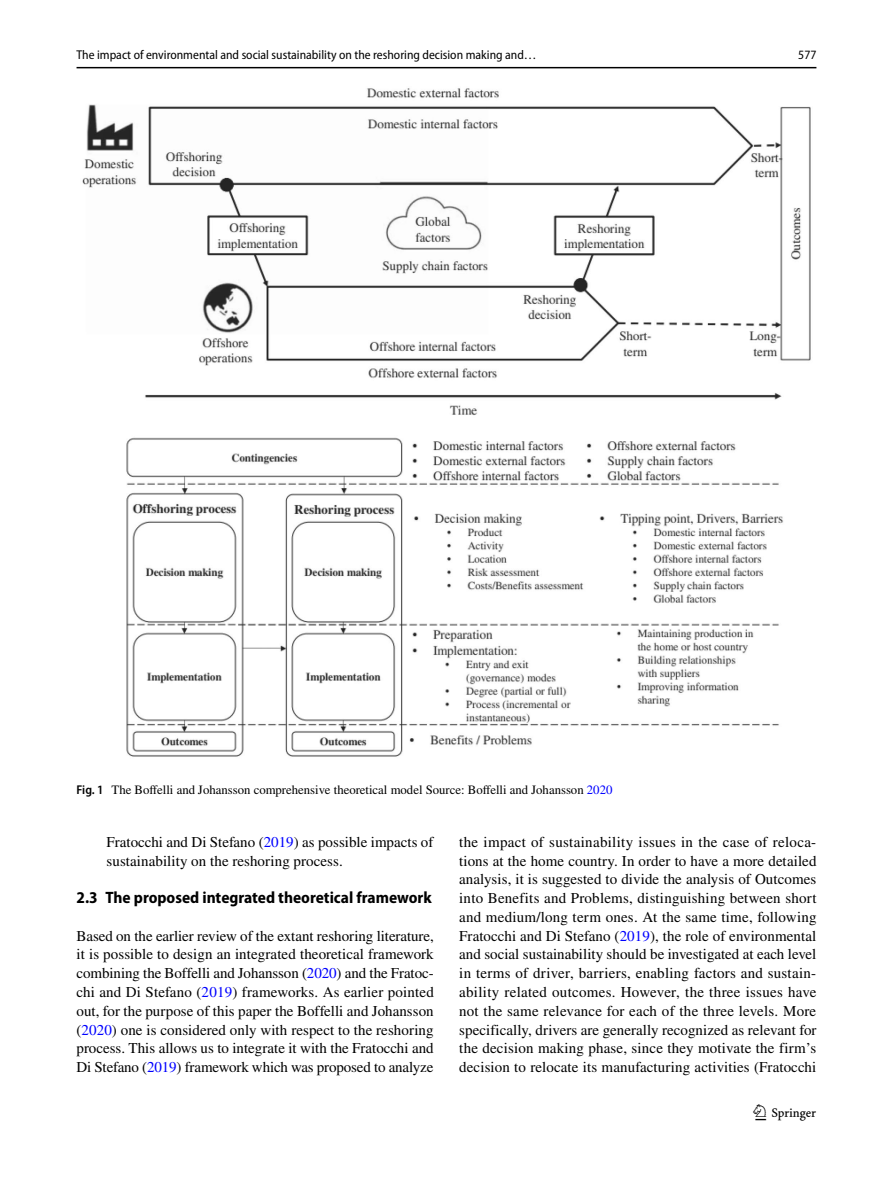
<style>
.page{position:relative;width:893px;height:1187px;background:#fff}
.page>*{position:absolute;margin:0;border:0;box-sizing:border-box;transform-origin:0 0}
.t1{font:22.5px "Springnew Regular 2";color:#000}
.t2{font:700 semi-condensed 16.5px "Myriad Pro";color:#000}
.t3{font:15px/18.8px "STIX";color:#000;text-align:justify}
.t4{font:12.75px "STIX";color:#000}
.t5{font:12.75px "Myriad Pro Semi Cn 3";color:#000}
.t6{font:semi-condensed 12.75px "Myriad Pro";color:#000}
.s1{font-family:"Myriad Pro";font-weight:600;font-stretch:semi-condensed}
.s2{color:#00f}
</style>
<div class="page">
<hr style="left:77px;top:67px;width:739px;height:1px;background:#000">
<img style="left:82px;top:88px;width:729px;height:669px">
<p class="t5" style="left:77px;top:48px;width:461px">The impact of environmental and social sustainability on the reshoring decision making and…</p>
<p class="t6" style="left:798px;top:48px;width:20px">577</p>
<p class="t4" style="left:77px;top:780px;width:537px"><span class="s1">Fig. 1</span> The Boffelli and Johansson comprehensive theoretical model Source: Boffelli and Johansson <span class="s2">2020</span></p>
<p class="t3" style="left:107px;top:833px;width:328px">Fratocchi and Di Stefano (<span class="s2">2019</span>) as possible impacts of sustainability on the reshoring process.</p>
<p class="t2" style="left:77px;top:888px;width:357px">2.3 The proposed integrated theoretical framework</p>
<p class="t3" style="left:77px;top:927px;width:359px">Based on the earlier review of the extant reshoring literature, it is possible to design an integrated theoretical framework combining the Boffelli and Johansson (<span class="s2">2020</span>) and the Fratoc&shy;chi and Di Stefano (<span class="s2">2019</span>) frameworks. As earlier pointed out, for the purpose of this paper the Boffelli and Johansson (<span class="s2">2020</span>) one is considered only with respect to the reshoring process. This allows us to integrate it with the Fratocchi and Di Stefano (<span class="s2">2019</span>) framework which was proposed to analyze</p>
<p class="t3" style="left:459px;top:833px;width:359px">the impact of sustainability issues in the case of reloca&shy;tions at the home country. In order to have a more detailed analysis, it is suggested to divide the analysis of Outcomes into Benefits and Problems, distinguishing between short and medium/long term ones. At the same time, following Fratocchi and Di Stefano (<span class="s2">2019</span>), the role of environmental and social sustainability should be investigated at each level in terms of driver, barriers, enabling factors and sustain&shy;ability related outcomes. However, the three issues have not the same relevance for each of the three levels. More specifically, drivers are generally recognized as relevant for the decision making phase, since they motivate the firm’s decision to relocate its manufacturing activities (Fratocchi</p>
<h1 class="t1" style="left:755px;top:1104px;width:62px">1 3</h1>
</div>
